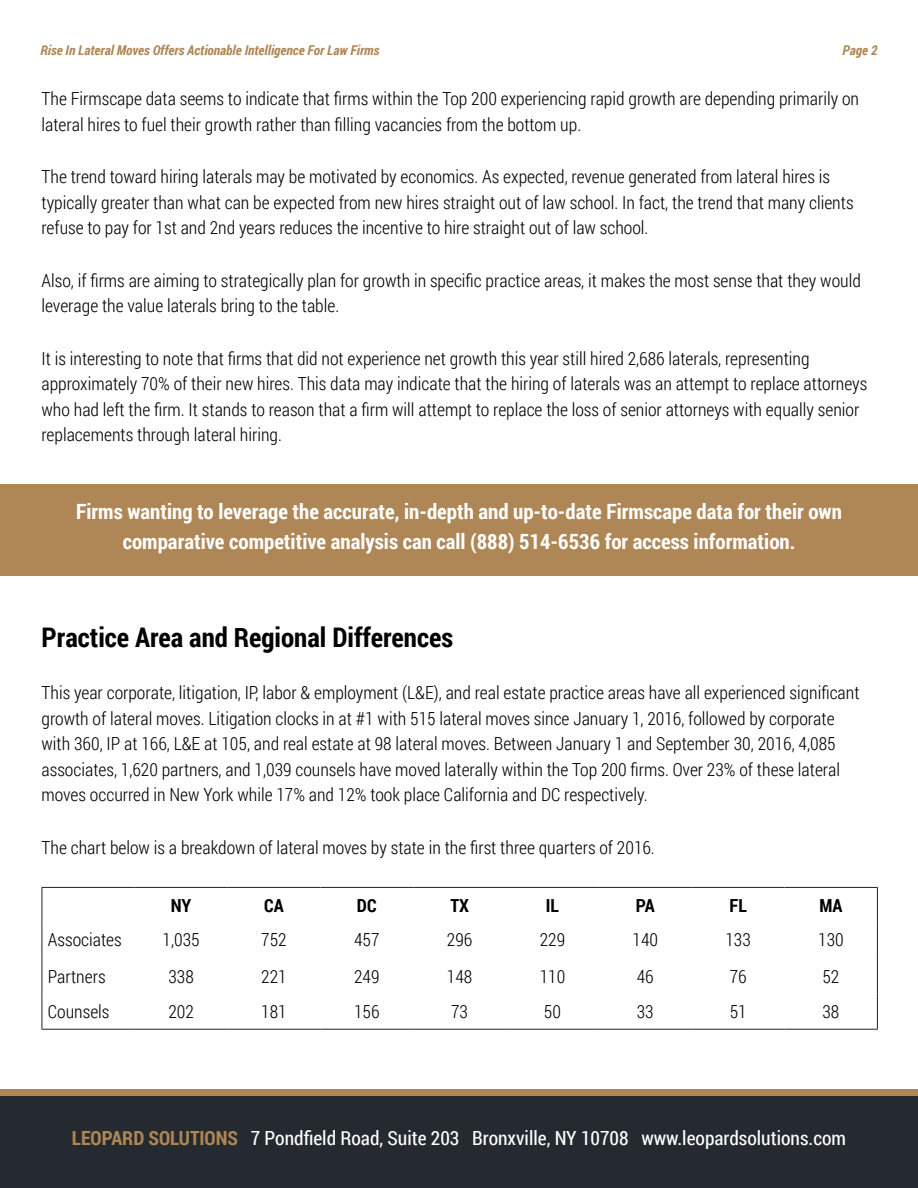
<style>
.page{position:relative;width:918px;height:1188px;background:#fff}
.page>*{position:absolute;margin:0;border:0;box-sizing:border-box;transform-origin:0 0}
.t1{font:700 27px "Roboto Condensed";color:#000}
.t2{font:700 21px/30px "Roboto Condensed";color:#fff;text-align:center}
.t3{font:19.5px "Roboto Condensed";color:#fff}
.t4{font:300 18px/25.5px "Roboto Condensed";color:#000}
.t5{font:700 18px "Roboto Condensed";color:#000}
.t6{font:italic 700 13.5px "Roboto Condensed";color:#af8655}
.s1{font-weight:700;color:#af8655}
</style>
<div class="page">
<div style="left:0;top:1096px;width:918px;height:92px;background:#242a30"></div>
<div style="left:0;top:1089px;width:918px;height:7px;background:#af8655"></div>
<hr style="left:42px;top:887px;width:93px;height:1px;background:#231f20">
<hr style="left:42px;top:888px;width:1px;height:33px;background:#231f20">
<hr style="left:135px;top:887px;width:93px;height:1px;background:#231f20">
<hr style="left:228px;top:887px;width:92px;height:1px;background:#231f20">
<hr style="left:320px;top:887px;width:93px;height:1px;background:#231f20">
<hr style="left:413px;top:887px;width:93px;height:1px;background:#231f20">
<hr style="left:506px;top:887px;width:93px;height:1px;background:#231f20">
<hr style="left:599px;top:887px;width:93px;height:1px;background:#231f20">
<hr style="left:692px;top:887px;width:93px;height:1px;background:#231f20">
<hr style="left:785px;top:887px;width:93px;height:1px;background:#231f20">
<hr style="left:877px;top:888px;width:1px;height:33px;background:#231f20">
<hr style="left:42px;top:921px;width:1px;height:37px;background:#231f20">
<hr style="left:877px;top:921px;width:1px;height:37px;background:#231f20">
<hr style="left:42px;top:958px;width:1px;height:36px;background:#231f20">
<hr style="left:877px;top:958px;width:1px;height:36px;background:#231f20">
<hr style="left:42px;top:994px;width:1px;height:35px;background:#231f20">
<hr style="left:877px;top:994px;width:1px;height:35px;background:#231f20">
<hr style="left:42px;top:1029px;width:93px;height:1px;background:#231f20">
<hr style="left:135px;top:1029px;width:93px;height:1px;background:#231f20">
<hr style="left:228px;top:1029px;width:92px;height:1px;background:#231f20">
<hr style="left:320px;top:1029px;width:93px;height:1px;background:#231f20">
<hr style="left:413px;top:1029px;width:93px;height:1px;background:#231f20">
<hr style="left:506px;top:1029px;width:93px;height:1px;background:#231f20">
<hr style="left:599px;top:1029px;width:93px;height:1px;background:#231f20">
<hr style="left:692px;top:1029px;width:93px;height:1px;background:#231f20">
<hr style="left:785px;top:1029px;width:93px;height:1px;background:#231f20">
<div style="left:0;top:484px;width:918px;height:91px;background:#af8655"></div>
<p class="t6" style="left:40px;top:40px;width:340px">Rise In Lateral Moves Offers Actionable Intelligence For Law Firms</p>
<p class="t6" style="left:843px;top:40px;width:36px">Page 2</p>
<p class="t4" style="left:42px;top:86px;width:819px">The Firmscape data seems to indicate that firms within the Top 200 experiencing rapid growth are depending primarily on lateral hires to fuel their growth rather than filling vacancies from the bottom up.</p>
<p class="t4" style="left:42px;top:164px;width:814px">The trend toward hiring laterals may be motivated by economics. As expected, revenue generated from lateral hires is typically greater than what can be expected from new hires straight out of law school. In fact, the trend that many clients refuse to pay for 1st and 2nd years reduces the incentive to hire straight out of law school.</p>
<p class="t4" style="left:42px;top:267px;width:821px">Also, if firms are aiming to strategically plan for growth in specific practice areas, it makes the most sense that they would leverage the value laterals bring to the table.</p>
<p class="t4" style="left:42px;top:345px;width:827px">It is interesting to note that firms that did not experience net growth this year still hired 2,686 laterals, representing approximately 70% of their new hires. This data may indicate that the hiring of laterals was an attempt to replace attorneys who had left the firm. It stands to reason that a firm will attempt to replace the loss of senior attorneys with equally senior replacements through lateral hiring.</p>
<p class="t2" style="left:76px;top:496px;width:767px">Firms wanting to leverage the accurate, in-depth and up-to-date Firmscape data for their own comparative competitive analysis can call (888) 514-6536 for access information.</p>
<p class="t1" style="left:42px;top:618px;width:413px">Practice Area and Regional Differences</p>
<p class="t4" style="left:42px;top:680px;width:820px">This year corporate, litigation, IP, labor &amp; employment (L&amp;E), and real estate practice areas have all experienced significant growth of lateral moves. Litigation clocks in at #1 with 515 lateral moves since January 1, 2016, followed by corporate with 360, IP at 166, L&amp;E at 105, and real estate at 98 lateral moves. Between January 1 and September 30, 2016, 4,085 associates, 1,620 partners, and 1,039 counsels have moved laterally within the Top 200 firms. Over 23% of these lateral moves occurred in New York while 17% and 12% took place California and DC respectively.</p>
<p class="t4" style="left:42px;top:834px;width:615px">The chart below is a breakdown of lateral moves by state in the first three quarters of 2016.</p>
<p class="t5" style="left:171px;top:893px;width:22px">NY</p>
<p class="t5" style="left:264px;top:893px;width:21px">CA</p>
<p class="t5" style="left:357px;top:893px;width:21px">DC</p>
<p class="t5" style="left:450px;top:893px;width:20px">TX</p>
<p class="t5" style="left:546px;top:893px;width:15px">IL</p>
<p class="t5" style="left:636px;top:893px;width:20px">PA</p>
<p class="t5" style="left:729px;top:893px;width:19px">FL</p>
<p class="t5" style="left:819px;top:893px;width:25px">MA</p>
<p class="t4" style="left:48px;top:926px;width:75px">Associates</p>
<p class="t4" style="left:163px;top:926px;width:39px">1,035</p>
<p class="t4" style="left:261px;top:926px;width:27px">752</p>
<p class="t4" style="left:354px;top:926px;width:27px">457</p>
<p class="t4" style="left:447px;top:926px;width:27px">296</p>
<p class="t4" style="left:540px;top:926px;width:27px">229</p>
<p class="t4" style="left:633px;top:926px;width:27px">140</p>
<p class="t4" style="left:725px;top:926px;width:27px">133</p>
<p class="t4" style="left:818px;top:926px;width:27px">130</p>
<p class="t4" style="left:48px;top:963px;width:59px">Partners</p>
<p class="t4" style="left:168px;top:963px;width:27px">338</p>
<p class="t4" style="left:261px;top:963px;width:27px">221</p>
<p class="t4" style="left:354px;top:963px;width:27px">249</p>
<p class="t4" style="left:447px;top:963px;width:27px">148</p>
<p class="t4" style="left:540px;top:963px;width:27px">110</p>
<p class="t4" style="left:637px;top:963px;width:18px">46</p>
<p class="t4" style="left:730px;top:963px;width:18px">76</p>
<p class="t4" style="left:823px;top:963px;width:18px">52</p>
<p class="t4" style="left:48px;top:999px;width:63px">Counsels</p>
<p class="t4" style="left:168px;top:999px;width:27px">202</p>
<p class="t4" style="left:261px;top:999px;width:27px">181</p>
<p class="t4" style="left:354px;top:999px;width:27px">156</p>
<p class="t4" style="left:451px;top:999px;width:18px">73</p>
<p class="t4" style="left:544px;top:999px;width:19px">50</p>
<p class="t4" style="left:637px;top:999px;width:18px">33</p>
<p class="t4" style="left:730px;top:999px;width:18px">51</p>
<p class="t4" style="left:823px;top:999px;width:18px">38</p>
<p class="t3" style="left:72px;top:1124px;width:776px"><span class="s1">LEOPARD SOLUTIONS</span> 7 Pondfield Road, Suite 203 Bronxville, NY 10708 www.leopardsolutions.com</p>
</div>
